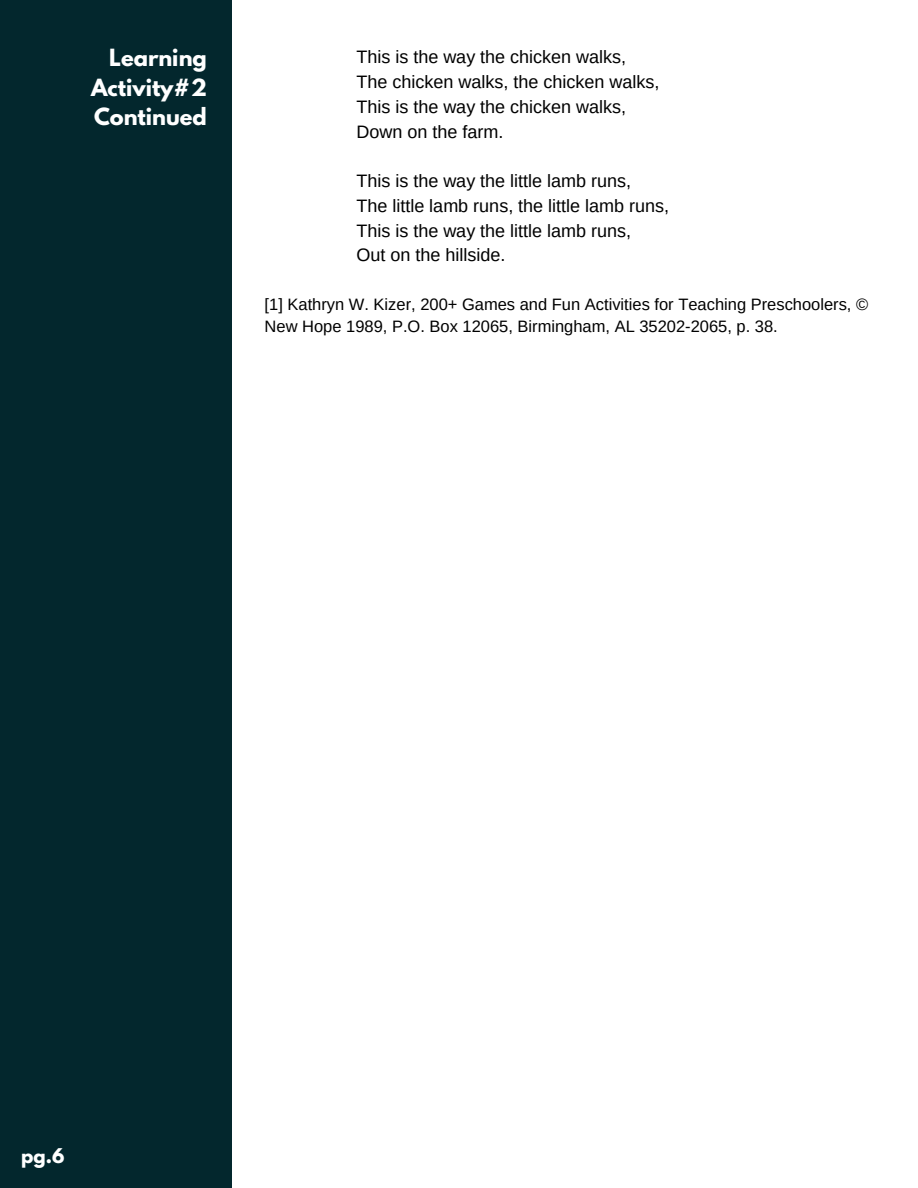
<style>
.page{position:relative;width:918px;height:1188px;background:#fff}
.page>*{position:absolute;margin:0;border:0;box-sizing:border-box;transform-origin:0 0}
.t1{font:700 21px "League Spartan";color:#fff}
.t2{font:18px "Arimo";color:#000}
.t3{font:700 18px "League Spartan";color:#fff}
.t4{font:16.5px/22.5px "Arimo";color:#000}
</style>
<div class="page">
<div style="left:0;top:0;width:231px;height:1188px;background:#03272d"></div>
<p class="t1" style="left:109px;top:48px;width:99px">Learning</p>
<p class="t1" style="left:91px;top:77px;width:117px">Activity#2</p>
<p class="t1" style="left:94px;top:106px;width:114px">Continued</p>
<p class="t2" style="left:356px;top:47px;width:271px">This is the way the chicken walks,</p>
<p class="t2" style="left:356px;top:72px;width:304px">The chicken walks, the chicken walks,</p>
<p class="t2" style="left:356px;top:97px;width:271px">This is the way the chicken walks,</p>
<p class="t2" style="left:356px;top:121px;width:148px">Down on the farm.</p>
<p class="t2" style="left:356px;top:171px;width:276px">This is the way the little lamb runs,</p>
<p class="t2" style="left:356px;top:196px;width:314px">The little lamb runs, the little lamb runs,</p>
<p class="t2" style="left:356px;top:220px;width:276px">This is the way the little lamb runs,</p>
<p class="t2" style="left:356px;top:245px;width:150px">Out on the hillside.</p>
<p class="t4" style="left:265px;top:293px;width:605px">[1] Kathryn W. Kizer, 200+ Games and Fun Activities for Teaching Preschoolers, ©<br>New Hope 1989, P.O. Box 12065, Birmingham, AL 35202-2065, p. 38.</p>
<p class="t3" style="left:21px;top:1146px;width:45px">pg.6</p>
</div>
